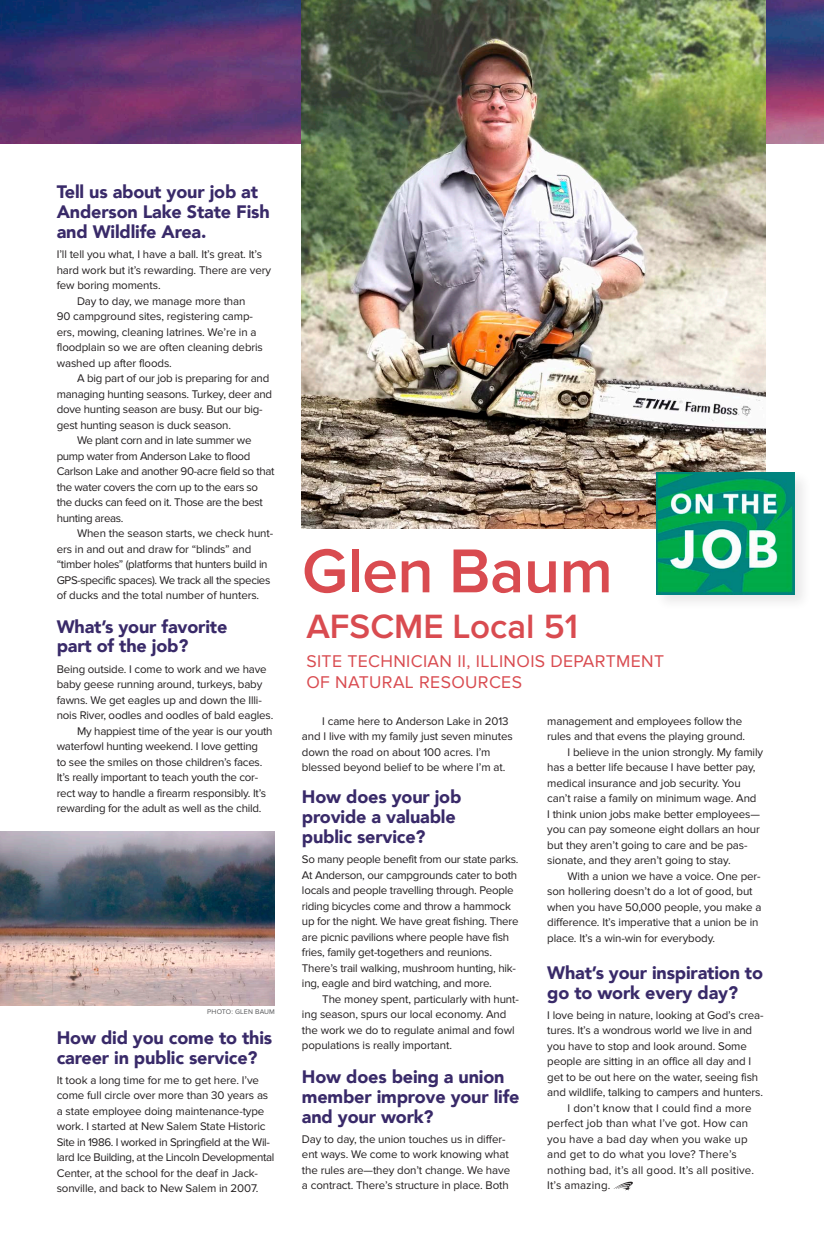
<style>
.page{position:relative;width:824px;height:1233px;background:#fff}
.page>*{position:absolute;margin:0;border:0;box-sizing:border-box;transform-origin:0 0}
.Back_pg_-_head{font:600 64.2px "Proxima Nova";letter-spacing:-.01em;color:#d94b50}
.Back_pg_-_union_loca{font:600 35px "Proxima Nova";color:#d94b50}
.Back_pg_-_question{font:900 18px/20px "Avenir";letter-spacing:-.01em;color:#392a69}
.Back_pg_-_job_descri{font:17.6px/20.5px "Proxima Nova";letter-spacing:.02em;color:#d94b50}
.Back_pg_-_text_inden{font:11.5px/15.5px "Proxima Nova";letter-spacing:-.01em;color:#231f20}
.Back_pg_-_text_no_in{font:11.5px/15.5px "Proxima Nova";letter-spacing:-.01em;color:#231f20}
.Back_pg_-_text_inden-2{font:11.5px/15.5px "Proxima Nova";letter-spacing:-.03em;color:#231f20}
.Back_pg_-_text_inden-3{font:11.5px/15.5px "Proxima Nova";letter-spacing:.01em;color:#231f20}
.union_member{font:7px "Proxima Nova";letter-spacing:.02em;color:#57585a}
</style>
<div class="page">
<img style="left:0;top:0;width:824px;height:144px">
<svg style="left:613px;top:1182px;width:20px;height:8px"></svg>
<img style="left:302px;top:0;width:463px;height:529px">
<div style="left:653px;top:470px;width:159px;height:142px;background:#231f20;opacity:.1"></div>
<img style="left:656px;top:473px;width:138px;height:122px">
<img style="left:0;top:832px;width:275px;height:174px">
<p class="Back_pg_-_question" style="left:57px;top:181px;width:214px">Tell us about your job at<br>Anderson Lake State Fish and Wildlife Area.</p>
<p class="Back_pg_-_text_no_in" style="left:57px;top:247px;width:216px">I’ll tell you what, I have a ball. It’s great. It’s hard work but it’s rewarding. There are very few boring moments.</p>
<p class="Back_pg_-_text_inden" style="left:57px;top:293px;width:208px;text-indent:20px">Day to day, we manage more than<br>90 campground sites, registering camp&shy;ers, mowing, cleaning latrines. We’re in a floodplain so we are often cleaning debris washed up after floods.</p>
<p class="Back_pg_-_text_inden" style="left:57px;top:371px;width:217px;text-indent:20px">A big part of our job is preparing for and managing hunting seasons. Turkey, deer and dove hunting season are busy. But our big&shy;gest hunting season is duck season.</p>
<p class="Back_pg_-_text_inden-2" style="left:57px;top:433px;width:219px;text-indent:20px">We plant corn and in late summer we pump water from Anderson Lake to flood Carlson Lake and another 90-acre field so that the water covers the corn up to the ears so the ducks can feed on it. Those are the best hunting areas.</p>
<p class="Back_pg_-_text_inden" style="left:57px;top:526px;width:218px;text-indent:20px">When the season starts, we check hunt&shy;ers in and out and draw for “blinds” and “timber holes” (platforms that hunters build in GPS-specific spaces). We track all the species of ducks and the total number of hunters.</p>
<p class="Back_pg_-_question" style="left:57px;top:616px;width:172px">What’s your favorite part of the job?</p>
<p class="Back_pg_-_text_no_in" style="left:57px;top:661px;width:218px">Being outside. I come to work and we have baby geese running around, turkeys, baby fawns. We get eagles up and down the Illi&shy;nois River, oodles and oodles of bald eagles.</p>
<p class="Back_pg_-_text_inden" style="left:57px;top:723px;width:217px;text-indent:20px">My happiest time of the year is our youth waterfowl hunting weekend. I love getting<br>to see the smiles on those children’s faces.<br>It’s really important to teach youth the cor&shy;rect way to handle a firearm responsibly. It’s rewarding for the adult as well as the child.</p>
<p class="union_member" style="left:207px;top:1007px;width:69px">PHOTO: GLEN BAUM</p>
<p class="Back_pg_-_question" style="left:57px;top:1027px;width:217px">How did you come to this career in public service?</p>
<p class="Back_pg_-_text_no_in" style="left:57px;top:1072px;width:219px">It took a long time for me to get here. I’ve come full circle over more than 30 years as a state employee doing maintenance-type work. I started at New Salem State Historic Site in 1986. I worked in Springfield at the Wil&shy;lard Ice Building, at the Lincoln Developmental Center, at the school for the deaf in Jack&shy;sonville, and back to New Salem in 2007.</p>
<p class="Back_pg_-_head" style="left:302px;top:534px;width:312px">Glen Baum</p>
<p class="Back_pg_-_union_loca" style="left:306px;top:606px;width:273px">AFSCME Local 51</p>
<p class="Back_pg_-_job_descri" style="left:306px;top:652px;width:359px">SITE TECHNICIAN II, ILLINOIS DEPARTMENT<br>OF NATURAL RESOURCES</p>
<p class="Back_pg_-_text_inden" style="left:302px;top:714px;width:212px;text-indent:20px">I came here to Anderson Lake in 2013 and I live with my family just seven minutes down the road on about 100 acres. I’m blessed beyond belief to be where I’m at.</p>
<p class="Back_pg_-_question" style="left:302px;top:787px;width:161px">How does your job provide a valuable public service?</p>
<p class="Back_pg_-_text_no_in" style="left:302px;top:852px;width:218px">So many people benefit from our state parks.<br>At Anderson, our campgrounds cater to both locals and people travelling through. People riding bicycles come and throw a hammock up for the night. We have great fishing. There are picnic pavilions where people have fish fries, family get-togethers and reunions.<br>There’s trail walking, mushroom hunting, hik&shy;ing, eagle and bird watching, and more.</p>
<p class="Back_pg_-_text_inden" style="left:302px;top:991px;width:218px;text-indent:20px">The money spent, particularly with hunt&shy;ing season, spurs our local economy. And the work we do to regulate animal and fowl populations is really important.</p>
<p class="Back_pg_-_question" style="left:302px;top:1066px;width:219px">How does being a union member improve your life and your work?</p>
<p class="Back_pg_-_text_no_in" style="left:302px;top:1131px;width:210px">Day to day, the union touches us in differ&shy;ent ways. We come to work knowing what the rules are—they don’t change. We have a contract. There’s structure in place. Both</p>
<p class="Back_pg_-_text_no_in" style="left:547px;top:714px;width:199px">management and employees follow the rules and that evens the playing ground.</p>
<p class="Back_pg_-_text_inden" style="left:547px;top:745px;width:217px;text-indent:20px">I believe in the union strongly. My family has a better life because I have better pay, medical insurance and job security. You can’t raise a family on minimum wage. And<br>I think union jobs make better employees— you can pay someone eight dollars an hour but they aren’t going to care and be pas&shy;sionate, and they aren’t going to stay.</p>
<p class="Back_pg_-_text_inden" style="left:547px;top:869px;width:216px;text-indent:20px">With a union we have a voice. One per&shy;son hollering doesn’t do a lot of good, but when you have 50,000 people, you make a difference. It’s imperative that a union be in place. It’s a win-win for everybody.</p>
<p class="Back_pg_-_question" style="left:547px;top:962px;width:217px">What’s your inspiration to go to work every day?</p>
<p class="Back_pg_-_text_no_in" style="left:547px;top:1007px;width:218px">I love being in nature, looking at God’s crea&shy;tures. It’s a wondrous world we live in and you have to stop and look around. Some people are sitting in an office all day and I get to be out here on the water, seeing fish and wildlife, talking to campers and hunters.</p>
<p class="Back_pg_-_text_inden-3" style="left:547px;top:1100px;width:208px;text-indent:20px">I don’t know that I could find a more perfect job than what I’ve got. How can you have a bad day when you wake up and get to do what you love? There’s nothing bad, it’s all good. It’s all positive.<br>It’s amazing.</p>
</div>
